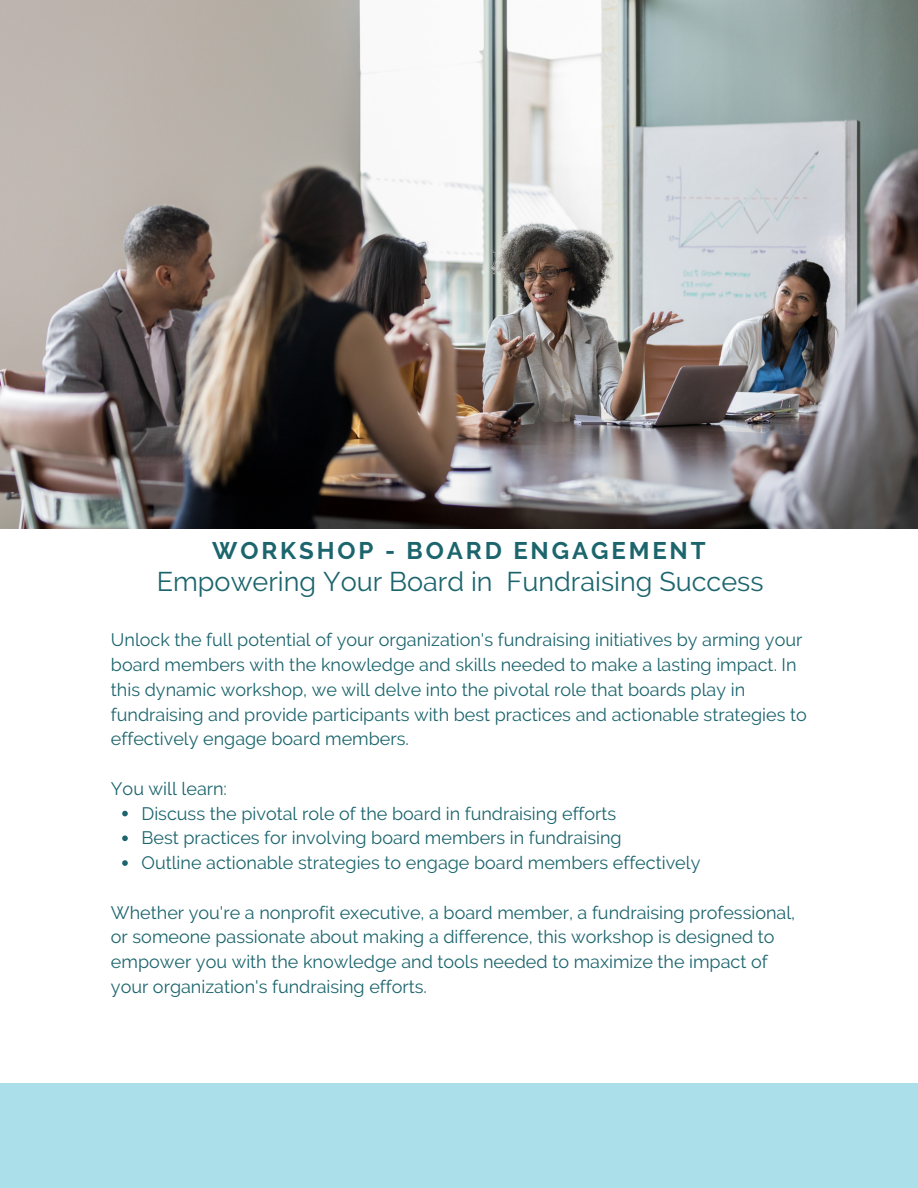
<style>
.page{position:relative;width:918px;height:1188px;background:#fff}
.page>*{position:absolute;margin:0;border:0;box-sizing:border-box;transform-origin:0 0}
.t1{font:27px "Raleway";color:#1c656d}
.t2{font:700 24px "Raleway";letter-spacing:.12em;color:#1c656d}
.t3{font:18px/24.8px "Raleway";color:#1c656d}
</style>
<div class="page">
<div style="left:0;top:495px;width:918px;height:693px;background:#abdfea"></div>
<div style="left:0;top:510px;width:918px;height:573px;background:#fff"></div>
<svg style="left:122px;top:811px;width:6px;height:5px"></svg>
<svg style="left:122px;top:835px;width:6px;height:6px"></svg>
<svg style="left:122px;top:860px;width:6px;height:6px"></svg>
<img style="left:0;top:0;width:918px;height:529px">
<p class="t2" style="left:212px;top:537px;width:495px">WORKSHOP - BOARD ENGAGEMENT</p>
<p class="t1" style="left:157px;top:566px;width:608px">Empowering Your Board in Fundraising Success</p>
<p class="t3" style="left:111px;top:628px;width:697px">Unlock the full potential of your organization's fundraising initiatives by arming your board members with the knowledge and skills needed to make a lasting impact. In this dynamic workshop, we will delve into the pivotal role that boards play in fundraising and provide participants with best practices and actionable strategies to effectively engage board members.</p>
<p class="t3" style="left:111px;top:776px;width:118px">You will learn:</p>
<p class="t3" style="left:142px;top:801px;width:476px">Discuss the pivotal role of the board in fundraising efforts</p>
<p class="t3" style="left:142px;top:826px;width:482px">Best practices for involving board members in fundraising</p>
<p class="t3" style="left:142px;top:851px;width:561px">Outline actionable strategies to engage board members effectively</p>
<p class="t3" style="left:111px;top:900px;width:686px">Whether you're a nonprofit executive, a board member, a fundraising professional, or someone passionate about making a difference, this workshop is designed to empower you with the knowledge and tools needed to maximize the impact of your organization's fundraising efforts.</p>
</div>
